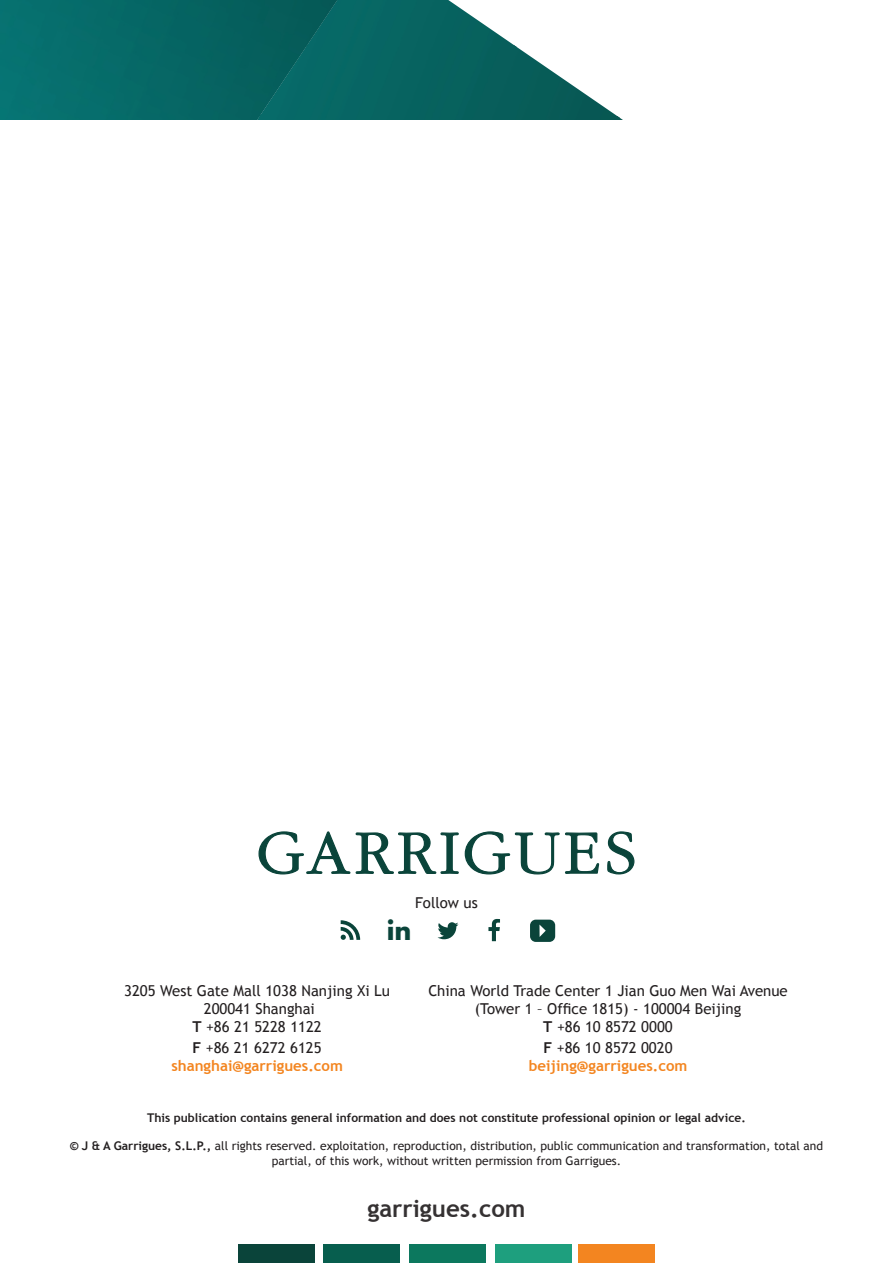
<style>
.page{position:relative;width:893px;height:1263px;background:#fff}
.page>*{position:absolute;margin:0;border:0;box-sizing:border-box;transform-origin:0 0}
.t1{font:700 25.65px "Futura";color:#0a443a}
.t2{font:700 24px "Trebuchet MS";color:#231f20}
.t3{font:15px/18px "Trebuchet MS";color:#231f20;text-align:center}
.t4{font:700 15px "Trebuchet MS";color:#f38520}
.t5{font:12px/14.4px "Trebuchet MS";color:#231f20;text-align:center}
.t6{font:700 12px "Trebuchet MS";color:#231f20}
.s1{font-weight:700}
</style>
<div class="page">
<div style="left:579px;top:1244px;width:76px;height:19px;background:#f38520"></div>
<div style="left:495px;top:1244px;width:77px;height:19px;background:#1e9f7e"></div>
<div style="left:410px;top:1244px;width:76px;height:19px;background:#0c785e"></div>
<div style="left:324px;top:1244px;width:76px;height:19px;background:#075e4e"></div>
<div style="left:238px;top:1244px;width:76px;height:19px;background:#0a443a"></div>
<img style="left:339px;top:118px;width:284px;height:2px">
<img style="left:339px;top:47px;width:281px;height:71px">
<img style="left:339px;top:0;width:178px;height:47px">
<img style="left:0;top:0;width:339px;height:120px">
<svg style="left:258px;top:831px;width:92px;height:43px"></svg>
<svg style="left:356px;top:832px;width:103px;height:42px"></svg>
<svg style="left:465px;top:831px;width:134px;height:43px"></svg>
<svg style="left:607px;top:831px;width:27px;height:43px"></svg>
<svg style="left:341px;top:920px;width:19px;height:20px"></svg>
<svg style="left:488px;top:919px;width:12px;height:22px"></svg>
<svg style="left:437px;top:922px;width:21px;height:17px"></svg>
<svg style="left:530px;top:920px;width:25px;height:22px"></svg>
<p class="t3" style="left:415px;top:894px;width:64px">Follow us</p>
<h1 class="t1" style="left:387px;top:912px;width:26px">in</h1>
<p class="t3" style="left:124px;top:982px;width:267px">3205 West Gate Mall 1038 Nanjing Xi Lu</p>
<p class="t3" style="left:204px;top:1000px;width:113px">200041 Shanghai</p>
<p class="t3" style="left:192px;top:1018px;width:131px"><span class="s1">T</span> +86 21 5228 1122</p>
<p class="t3" style="left:193px;top:1039px;width:130px"><span class="s1">F</span> +86 21 6272 6125</p>
<p class="t4" style="left:171px;top:1057px;width:173px">shanghai@garrigues.com</p>
<p class="t3" style="left:428px;top:982px;width:361px">China World Trade Center 1 Jian Guo Men Wai Avenue (Tower 1 – Office 1815) - 100004 Beijing</p>
<p class="t3" style="left:543px;top:1018px;width:131px"><span class="s1">T</span> +86 10 8572 0000</p>
<p class="t3" style="left:543px;top:1039px;width:130px"><span class="s1">F</span> +86 10 8572 0020</p>
<p class="t4" style="left:529px;top:1057px;width:160px">beijing@garrigues.com</p>
<p class="t6" style="left:147px;top:1110px;width:600px">This publication contains general information and does not constitute professional opinion or legal advice.</p>
<p class="t5" style="left:70px;top:1139px;width:755px"><span class="s1">© J &amp; A Garrigues, S.L.P.,</span> all rights reserved. exploitation, reproduction, distribution, public communication and transformation, total and partial, of this work, without written permission from Garrigues.</p>
<h2 class="t2" style="left:367px;top:1194px;width:160px">garrigues.com</h2>
</div>
